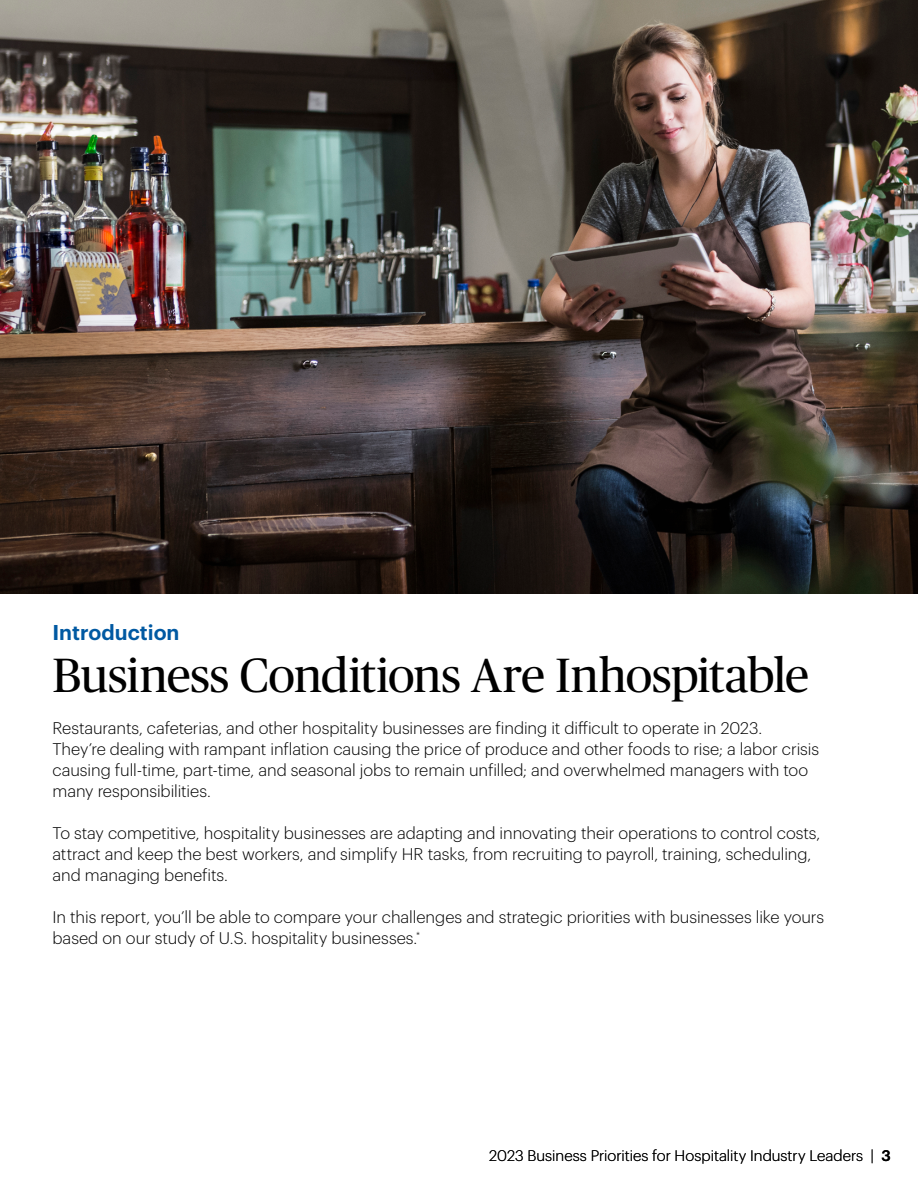
<style>
.page{position:relative;width:918px;height:1188px;background:#fff}
.page>*{position:absolute;margin:0;border:0;box-sizing:border-box;transform-origin:0 0}
.t1{font:48px "Publico Headline";letter-spacing:-.015em;color:#000}
.t2{font:600 21px "Graphik";color:#0059a2}
.t3{font:300 16.5px/21px "Graphik";letter-spacing:-.005em;color:#000}
.t4{font:300 15px "Graphik";letter-spacing:.005em;color:#000}
.s1{font-weight:500}
</style>
<div class="page">
<img style="left:0;top:0;width:918px;height:594px">
<p class="t2" style="left:52px;top:616px;width:129px">Introduction</p>
<h1 class="t1" style="left:52px;top:642px;width:758px">Business Conditions Are Inhospitable</h1>
<p class="t3" style="left:52px;top:716px;width:768px">Restaurants, cafeterias, and other hospitality businesses are finding it difficult to operate in 2023.<br>They’re dealing with rampant inflation causing the price of produce and other foods to rise; a labor crisis causing full-time, part-time, and seasonal jobs to remain unfilled; and overwhelmed managers with too many responsibilities.</p>
<p class="t3" style="left:52px;top:821px;width:769px">To stay competitive, hospitality businesses are adapting and innovating their operations to control costs, attract and keep the best workers, and simplify HR tasks, from recruiting to payroll, training, scheduling, and managing benefits.</p>
<p class="t3" style="left:52px;top:905px;width:773px">In this report, you’ll be able to compare your challenges and strategic priorities with businesses like yours based on our study of U.S. hospitality businesses.<sup>*</sup></p>
<p class="t4" style="left:489px;top:1145px;width:403px">2023 Business Priorities for Hospitality Industry Leaders | <span class="s1">3</span></p>
</div>
